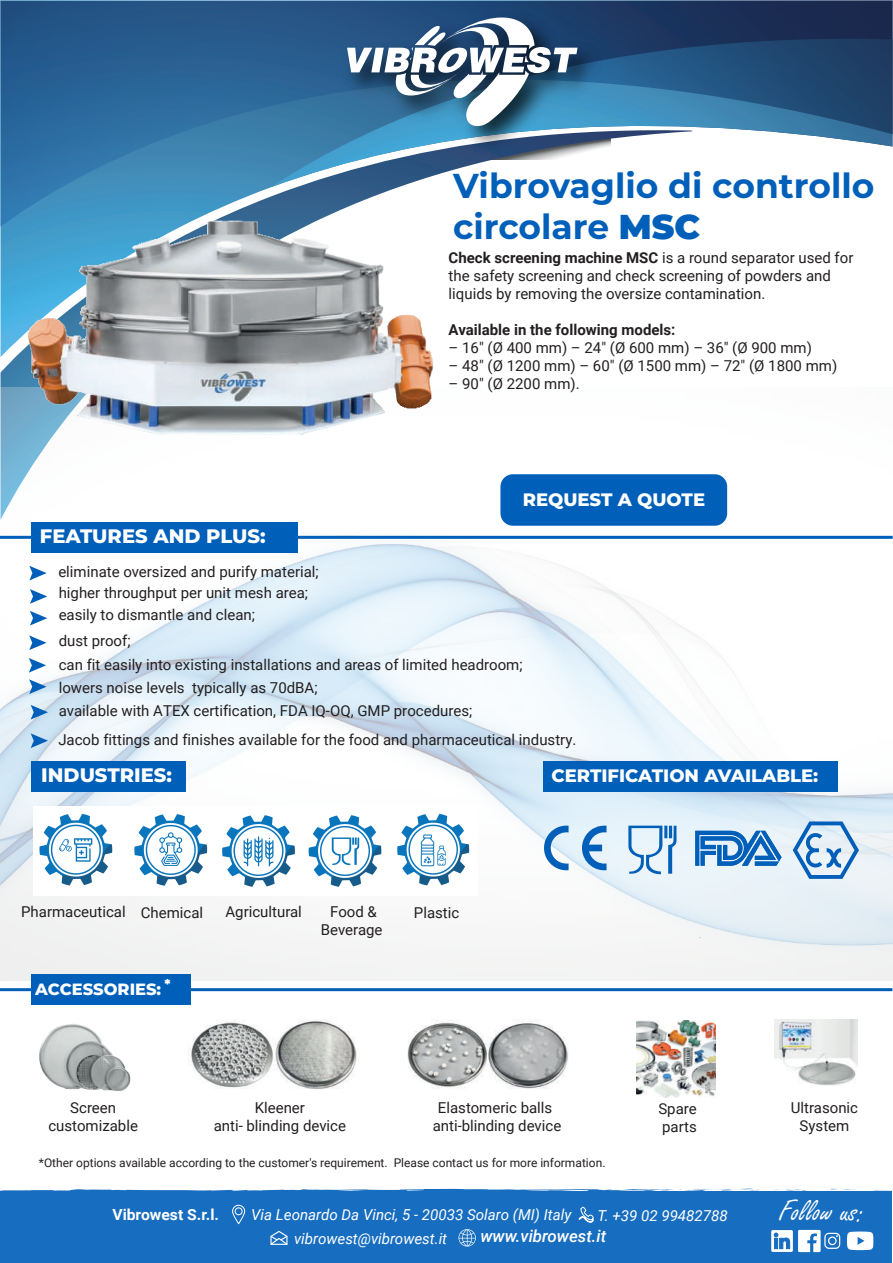
<style>
.page{position:relative;width:893px;height:1263px;background:#fff}
.page>*{position:absolute;margin:0;border:0;box-sizing:border-box;transform-origin:0 0}
.t1{font:700 34.5px/41.4px "Montserrat";color:#005fb9}
.t2{font:32.1px "Freestyle Script";color:#fff}
.t3{font:800 19.5px "Montserrat";color:#fff}
.t4{font:800 18px "Montserrat";color:#fff}
.t5{font:italic 500 16.8px "Roboto";color:#fff}
.t6{font:800 16.35px "Montserrat";color:#fff}
.t7{font:700 15.3px "Roboto";color:#fff}
.t8{font:italic 15.15px "Roboto";color:#fff}
.t9{font:15px/18px "Roboto";color:#231f20;text-align:center}
.t10{font:700 15px "Roboto";color:#231f20}
.t11{font:12px "Roboto";color:#231f20}
.s1{font-weight:900}
.s2{font-weight:700}
</style>
<div class="page">
<svg style="left:1px;top:1px;width:891px;height:312px"></svg>
<img style="left:1px;top:388px;width:891px;height:593px">
<div style="left:31px;top:761px;width:155px;height:31px;background:#005fb9"></div>
<img style="left:335px;top:5px;width:276px;height:154px">
<svg style="left:347px;top:11px;width:231px;height:117px"></svg>
<img style="left:34px;top:806px;width:444px;height:89px">
<div style="left:543px;top:761px;width:294px;height:31px;background:#005fb9"></div>
<svg style="left:695px;top:831px;width:86px;height:35px;background:#5897d1"></svg>
<svg style="left:628px;top:825px;width:49px;height:49px;background:#a5c8e7"></svg>
<svg style="left:580px;top:826px;width:27px;height:44px"></svg>
<svg style="left:544px;top:826px;width:25px;height:44px"></svg>
<svg style="left:793px;top:821px;width:66px;height:58px;background:#a5c6e4"></svg>
<img style="left:189px;top:1020px;width:168px;height:69px">
<img style="left:407px;top:1020px;width:161px;height:69px">
<img style="left:775px;top:1019px;width:83px;height:66px">
<svg style="left:29px;top:566px;width:18px;height:14px"></svg>
<svg style="left:30px;top:589px;width:17px;height:15px"></svg>
<svg style="left:30px;top:611px;width:17px;height:14px"></svg>
<svg style="left:29px;top:635px;width:18px;height:15px"></svg>
<svg style="left:29px;top:658px;width:17px;height:15px"></svg>
<hr style="left:1px;top:988px;width:891px;height:3px;background:#005fb9">
<div style="left:31px;top:974px;width:159px;height:31px;background:#005fb9"></div>
<svg style="left:886px;top:1190px;width:6px;height:11px"></svg>
<div style="left:1px;top:1188px;width:885px;height:75px;background:#176dbf"></div>
<svg style="left:50px;top:1191px;width:15px;height:2px"></svg>
<svg style="left:659px;top:1188px;width:149px;height:4px"></svg>
<svg style="left:598px;top:1189px;width:55px;height:3px"></svg>
<svg style="left:504px;top:1189px;width:47px;height:4px"></svg>
<svg style="left:302px;top:1189px;width:17px;height:5px"></svg>
<svg style="left:458px;top:1229px;width:18px;height:17px"></svg>
<svg style="left:269px;top:1230px;width:19px;height:16px"></svg>
<svg style="left:847px;top:1231px;width:26px;height:19px"></svg>
<svg style="left:771px;top:1230px;width:69px;height:22px"></svg>
<hr style="left:1px;top:536px;width:891px;height:3px;background:#005fb9">
<div style="left:31px;top:522px;width:267px;height:31px;background:#005fb9"></div>
<img style="left:39px;top:1024px;width:92px;height:67px">
<svg style="left:29px;top:679px;width:18px;height:15px"></svg>
<svg style="left:31px;top:705px;width:17px;height:14px"></svg>
<div style="left:500px;top:474px;width:227px;height:52px;background:#005fb9;border-radius:12px"></div>
<div style="left:232px;top:1205px;width:13px;height:19px;border:1px solid #fff;border-radius:6px"></div>
<div style="left:235px;top:1207px;width:7px;height:8px;border:1px solid #fff;border-radius:50%"></div>
<svg style="left:576px;top:1206px;width:18px;height:18px"></svg>
<svg style="left:31px;top:733px;width:17px;height:15px"></svg>
<img style="left:636px;top:1020px;width:79px;height:78px">
<img style="left:14px;top:165px;width:435px;height:341px">
<h1 class="t1" style="left:453px;top:163px;width:423px">Vibrovaglio di controllo circolare <span class="s1">MSC</span></h1>
<p class="t9" style="left:449px;top:248px;width:406px;text-align:left"><span class="s2">Check screening machine MSC</span> is a round separator used for the safety screening and check screening of powders and liquids by removing the oversize contamination.</p>
<p class="t10" style="left:449px;top:319px;width:228px">Available in the following models:</p>
<p class="t9" style="left:449px;top:338px;width:365px">– 16″ (Ø 400 mm) – 24″ (Ø 600 mm) – 36″ (Ø 900 mm)</p>
<p class="t9" style="left:449px;top:356px;width:390px">– 48″ (Ø 1200 mm) – 60″ (Ø 1500 mm) – 72″ (Ø 1800 mm)</p>
<p class="t9" style="left:449px;top:374px;width:132px">– 90″ (Ø 2200 mm).</p>
<h3 class="t3" style="left:40px;top:522px;width:227px">FEATURES AND PLUS:</h3>
<p class="t4" style="left:523px;top:486px;width:184px">REQUEST A QUOTE</p>
<p class="t9" style="left:58px;top:560px;width:262px;line-height:21.6px;text-align:left">eliminate oversized and purify material; higher throughput per unit mesh area; easily to dismantle and clean;</p>
<p class="t9" style="left:59px;top:629px;width:465px;line-height:23.4px;text-align:left">dust proof;<br>can fit easily into existing installations and areas of limited headroom; lowers noise levels typically as 70dBA;<br>available with ATEX certification, FDA IQ-OQ, GMP procedures;</p>
<p class="t9" style="left:58px;top:730px;width:519px">Jacob fittings and finishes available for the food and pharmaceutical industry.</p>
<h3 class="t3" style="left:41px;top:760px;width:132px">INDUSTRIES:</h3>
<p class="t4" style="left:551px;top:762px;width:268px">CERTIFICATION AVAILABLE:</p>
<p class="t9" style="left:21px;top:902px;width:184px">Pharmaceutical Chemical</p>
<p class="t9" style="left:225px;top:902px;width:78px">Agricultural</p>
<p class="t9" style="left:321px;top:902px;width:63px">Food &amp;<br>Beverage</p>
<p class="t9" style="left:414px;top:903px;width:47px">Plastic</p>
<p class="t6" style="left:35px;top:977px;width:137px">ACCESSORIES: <sup>*</sup></p>
<p class="t9" style="left:48px;top:1098px;width:91px">Screen customizable</p>
<p class="t9" style="left:214px;top:1098px;width:134px">Kleener<br>anti- blinding device</p>
<p class="t9" style="left:433px;top:1098px;width:130px">Elastomeric balls anti-blinding device</p>
<p class="t9" style="left:791px;top:1098px;width:69px">Ultrasonic<br>System</p>
<p class="t11" style="left:39px;top:1154px;width:568px">*Other options available according to the customer's requirement. Please contact us for more information.</p>
<p class="t7" style="left:112px;top:1204px;width:108px">Vibrowest S.r.l.</p>
<p class="t8" style="left:251px;top:1204px;width:322px">Via Leonardo Da Vinci, 5 - 20033 Solaro (MI) Italy</p>
<p class="t8" style="left:598px;top:1205px;width:132px">T. +39 02 99482788</p>
<p class="t9" style="left:658px;top:1099px;width:40px;text-align:left">Spare parts</p>
<h2 class="t2" style="left:780px;top:1193px;width:86px">Follow us:</h2>
<p class="t8" style="left:294px;top:1227px;width:155px">vibrowest@vibrowest.it</p>
<p class="t5" style="left:480px;top:1224px;width:127px">www.vibrowest.it</p>
</div>
